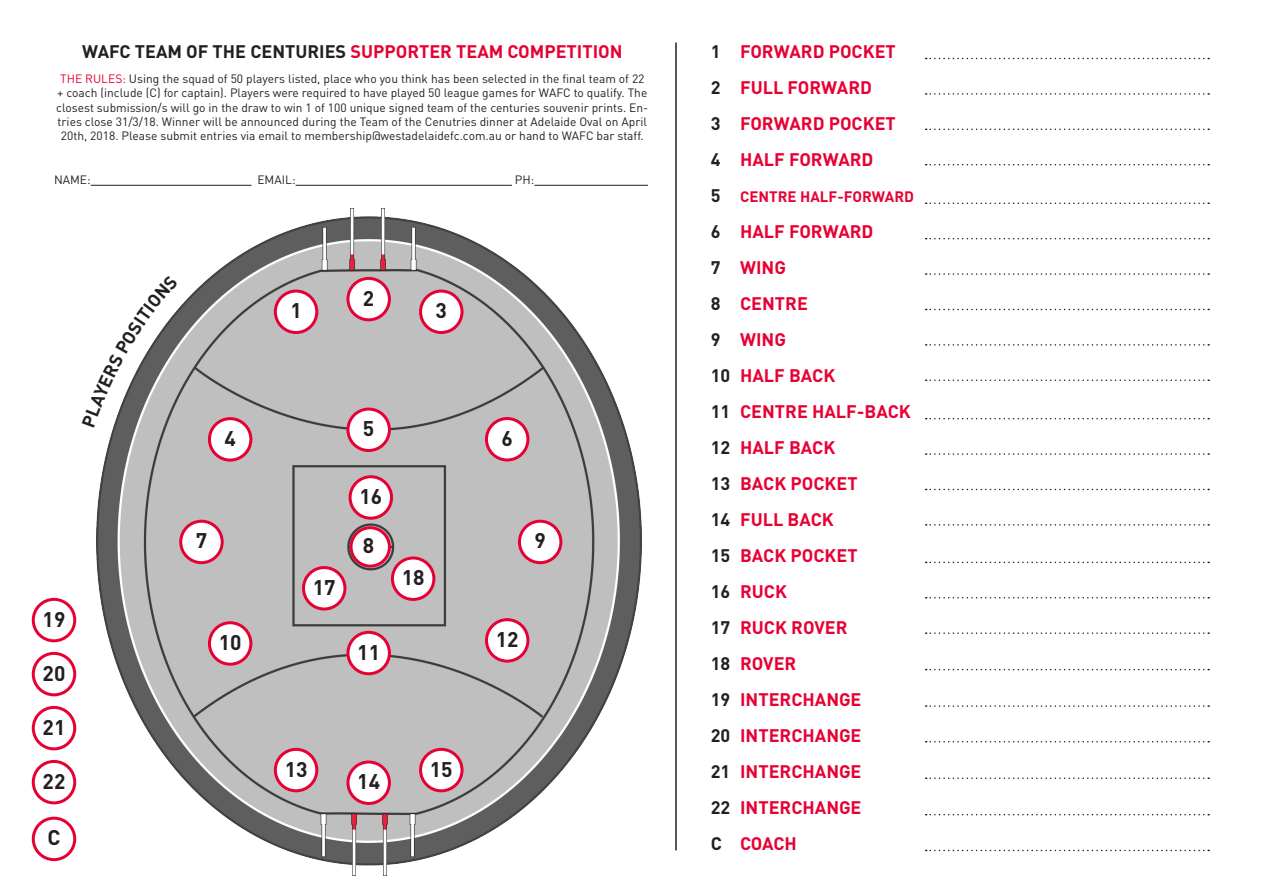
<style>
.page{position:relative;width:1263px;height:893px;background:#fff}
.page>*{position:absolute;margin:0;border:0;box-sizing:border-box;transform-origin:0 0}
.t1{font:700 21px "DIN Pro";color:#231f20}
.t2{font:700 18px "DIN Pro";color:#e70033}
.t3{font:700 18px "DIN Pro";color:#231f20}
.t4{font:700 15px "DIN Pro";color:#e70033}
.t5{font:12px/14.4px "DIN Pro";color:#231f20;text-align:center}
.s1{color:#231f20}
.s2{color:#e70033}
</style>
<div class="page">
<img style="left:96px;top:209px;width:545px;height:666px">
<div style="left:275px;top:291px;width:42px;height:41px;background:#fff;border-radius:50%"></div>
<div style="left:274px;top:290px;width:44px;height:44px;border:3px solid #e70033;border-radius:50%"></div>
<div style="left:348px;top:278px;width:41px;height:42px;background:#fff;border-radius:50%"></div>
<div style="left:346px;top:277px;width:45px;height:44px;border:3px solid #e70033;border-radius:50%"></div>
<div style="left:421px;top:291px;width:41px;height:41px;background:#fff;border-radius:50%"></div>
<div style="left:419px;top:290px;width:44px;height:44px;border:3px solid #e70033;border-radius:50%"></div>
<div style="left:209px;top:419px;width:42px;height:41px;background:#fff;border-radius:50%"></div>
<div style="left:208px;top:417px;width:44px;height:45px;border:3px solid #e70033;border-radius:50%"></div>
<div style="left:348px;top:409px;width:41px;height:41px;background:#fff;border-radius:50%"></div>
<div style="left:346px;top:408px;width:45px;height:44px;border:3px solid #e70033;border-radius:50%"></div>
<div style="left:486px;top:419px;width:42px;height:41px;background:#fff;border-radius:50%"></div>
<div style="left:485px;top:417px;width:44px;height:44px;border:3px solid #e70033;border-radius:50%"></div>
<div style="left:181px;top:521px;width:41px;height:42px;background:#fff;border-radius:50%"></div>
<div style="left:179px;top:520px;width:45px;height:44px;border:3px solid #e70033;border-radius:50%"></div>
<div style="left:351px;top:528px;width:38px;height:38px;background:#fff;border-radius:50%"></div>
<div style="left:350px;top:526px;width:41px;height:42px;border:3px solid #e70033;border-radius:50%"></div>
<div style="left:519px;top:521px;width:42px;height:42px;background:#fff;border-radius:50%"></div>
<div style="left:518px;top:520px;width:44px;height:44px;border:3px solid #e70033;border-radius:50%"></div>
<div style="left:350px;top:477px;width:42px;height:41px;background:#fff;border-radius:50%"></div>
<div style="left:349px;top:475px;width:44px;height:45px;border:3px solid #e70033;border-radius:50%"></div>
<div style="left:303px;top:568px;width:42px;height:41px;background:#fff;border-radius:50%"></div>
<div style="left:302px;top:566px;width:44px;height:44px;border:3px solid #e70033;border-radius:50%"></div>
<div style="left:392px;top:558px;width:42px;height:41px;background:#fff;border-radius:50%"></div>
<div style="left:391px;top:556px;width:44px;height:45px;border:3px solid #e70033;border-radius:50%"></div>
<div style="left:348px;top:632px;width:41px;height:42px;background:#fff;border-radius:50%"></div>
<div style="left:346px;top:631px;width:45px;height:44px;border:3px solid #e70033;border-radius:50%"></div>
<div style="left:486px;top:620px;width:42px;height:41px;background:#fff;border-radius:50%"></div>
<div style="left:485px;top:618px;width:44px;height:45px;border:3px solid #e70033;border-radius:50%"></div>
<div style="left:209px;top:623px;width:42px;height:41px;background:#fff;border-radius:50%"></div>
<div style="left:208px;top:621px;width:44px;height:45px;border:3px solid #e70033;border-radius:50%"></div>
<div style="left:348px;top:762px;width:41px;height:41px;background:#fff;border-radius:50%"></div>
<div style="left:346px;top:760px;width:45px;height:45px;border:3px solid #e70033;border-radius:50%"></div>
<div style="left:275px;top:749px;width:42px;height:42px;background:#fff;border-radius:50%"></div>
<div style="left:274px;top:748px;width:44px;height:44px;border:3px solid #e70033;border-radius:50%"></div>
<div style="left:421px;top:749px;width:41px;height:42px;background:#fff;border-radius:50%"></div>
<div style="left:419px;top:748px;width:44px;height:44px;border:3px solid #e70033;border-radius:50%"></div>
<div style="left:32px;top:652px;width:44px;height:44px;border:3px solid #e70033;border-radius:50%"></div>
<div style="left:32px;top:706px;width:44px;height:44px;border:3px solid #e70033;border-radius:50%"></div>
<div style="left:32px;top:760px;width:44px;height:44px;border:3px solid #e70033;border-radius:50%"></div>
<div style="left:32px;top:598px;width:44px;height:44px;border:3px solid #e70033;border-radius:50%"></div>
<svg style="left:926px;top:58px;width:283px;height:1px"></svg>
<svg style="left:926px;top:93px;width:283px;height:2px"></svg>
<svg style="left:926px;top:129px;width:283px;height:1px"></svg>
<svg style="left:926px;top:164px;width:283px;height:1px"></svg>
<svg style="left:926px;top:203px;width:283px;height:1px"></svg>
<svg style="left:926px;top:238px;width:283px;height:1px"></svg>
<svg style="left:926px;top:273px;width:283px;height:2px"></svg>
<svg style="left:926px;top:309px;width:283px;height:1px"></svg>
<svg style="left:926px;top:344px;width:283px;height:2px"></svg>
<svg style="left:926px;top:379px;width:283px;height:2px"></svg>
<svg style="left:926px;top:418px;width:283px;height:1px"></svg>
<svg style="left:926px;top:453px;width:283px;height:2px"></svg>
<svg style="left:926px;top:489px;width:283px;height:1px"></svg>
<svg style="left:926px;top:524px;width:283px;height:2px"></svg>
<svg style="left:926px;top:562px;width:283px;height:1px"></svg>
<svg style="left:926px;top:597px;width:283px;height:1px"></svg>
<svg style="left:926px;top:632px;width:283px;height:2px"></svg>
<svg style="left:926px;top:669px;width:283px;height:1px"></svg>
<svg style="left:926px;top:705px;width:283px;height:2px"></svg>
<svg style="left:926px;top:741px;width:283px;height:1px"></svg>
<svg style="left:926px;top:777px;width:283px;height:2px"></svg>
<svg style="left:926px;top:814px;width:283px;height:1px"></svg>
<hr style="left:675px;top:43px;width:2px;height:807px;background:#231f20">
<hr style="left:91px;top:185px;width:160px;height:1px;background:#231f20">
<hr style="left:296px;top:185px;width:216px;height:1px;background:#231f20">
<hr style="left:534px;top:185px;width:114px;height:1px;background:#231f20">
<svg style="left:926px;top:850px;width:283px;height:1px"></svg>
<div style="left:32px;top:817px;width:44px;height:44px;border:3px solid #e70033;border-radius:50%"></div>
<svg style="left:96px;top:245px;width:133px;height:244px"></svg>
<p class="t2" style="left:82px;top:39px;width:542px"><span class="s1">WAFC TEAM OF THE CENTURIES</span> SUPPORTER TEAM COMPETITION</p>
<p class="t5" style="left:56px;top:71px;width:593px"><span class="s2">THE RULES:</span> Using the squad of 50 players listed, place who you think has been selected in the final team of 22 + coach (include (C) for captain). Players were required to have played 50 league games for WAFC to qualify. The closest submission/s will go in the draw to win 1 of 100 unique signed team of the centuries souvenir prints. En&shy;tries close 31/3/18. Winner will be announced during the Team of the Cenutries dinner at Adelaide Oval on April 20th, 2018. Please submit entries via email to membership@westadelaidefc.com.au or hand to WAFC bar staff.</p>
<p class="t5" style="left:54px;top:172px;width:38px">NAME:</p>
<p class="t5" style="left:257px;top:172px;width:40px">EMAIL:</p>
<p class="t5" style="left:515px;top:172px;width:21px">PH:</p>
<p class="t1" style="left:224px;top:424px;width:13px">4</p>
<p class="t1" style="left:290px;top:296px;width:13px">1</p>
<p class="t1" style="left:363px;top:284px;width:13px">2</p>
<p class="t1" style="left:363px;top:414px;width:13px">5</p>
<p class="t1" style="left:359px;top:482px;width:24px">16</p>
<p class="t1" style="left:436px;top:296px;width:13px">3</p>
<p class="t1" style="left:501px;top:424px;width:13px">6</p>
<p class="t1" style="left:196px;top:527px;width:13px">7</p>
<p class="t1" style="left:363px;top:531px;width:13px">8</p>
<p class="t1" style="left:534px;top:527px;width:13px">9</p>
<p class="t1" style="left:43px;top:605px;width:24px">19</p>
<p class="t1" style="left:43px;top:659px;width:24px">20</p>
<p class="t1" style="left:43px;top:713px;width:24px">21</p>
<p class="t1" style="left:43px;top:767px;width:24px">22</p>
<p class="t1" style="left:47px;top:823px;width:15px">C</p>
<p class="t1" style="left:313px;top:573px;width:24px">17</p>
<p class="t1" style="left:402px;top:563px;width:24px">18</p>
<p class="t1" style="left:219px;top:628px;width:24px">10</p>
<p class="t1" style="left:496px;top:625px;width:24px">12</p>
<p class="t1" style="left:357px;top:638px;width:24px">11</p>
<p class="t1" style="left:285px;top:755px;width:24px">13</p>
<p class="t1" style="left:430px;top:755px;width:24px">15</p>
<p class="t1" style="left:357px;top:767px;width:24px">14</p>
<p class="t3" style="left:711px;top:39px;width:11px">1</p>
<p class="t3" style="left:711px;top:75px;width:11px">2</p>
<p class="t3" style="left:711px;top:111px;width:11px">3</p>
<p class="t3" style="left:711px;top:147px;width:11px">4</p>
<p class="t3" style="left:711px;top:183px;width:11px">5</p>
<p class="t3" style="left:711px;top:219px;width:11px">6</p>
<p class="t3" style="left:711px;top:255px;width:11px">7</p>
<p class="t3" style="left:711px;top:291px;width:11px">8</p>
<p class="t3" style="left:711px;top:327px;width:11px">9</p>
<p class="t3" style="left:711px;top:363px;width:21px">10</p>
<p class="t3" style="left:711px;top:399px;width:21px">11</p>
<p class="t3" style="left:711px;top:435px;width:21px">12</p>
<p class="t3" style="left:711px;top:471px;width:21px">13</p>
<p class="t3" style="left:711px;top:507px;width:21px">14</p>
<p class="t3" style="left:711px;top:543px;width:21px">15</p>
<p class="t3" style="left:711px;top:579px;width:21px">16</p>
<p class="t3" style="left:711px;top:615px;width:21px">17</p>
<p class="t3" style="left:711px;top:651px;width:21px">18</p>
<p class="t3" style="left:711px;top:687px;width:21px">19</p>
<p class="t3" style="left:711px;top:723px;width:21px">20</p>
<p class="t3" style="left:711px;top:759px;width:21px">21</p>
<p class="t3" style="left:711px;top:795px;width:21px">22</p>
<p class="t3" style="left:711px;top:831px;width:13px">C</p>
<p class="t2" style="left:740px;top:39px;width:157px">FORWARD POCKET</p>
<p class="t2" style="left:740px;top:75px;width:133px">FULL FORWARD</p>
<p class="t2" style="left:740px;top:111px;width:157px">FORWARD POCKET</p>
<p class="t2" style="left:740px;top:147px;width:135px">HALF FORWARD</p>
<p class="t4" style="left:740px;top:187px;width:176px">CENTRE HALF-FORWARD</p>
<p class="t2" style="left:740px;top:219px;width:135px">HALF FORWARD</p>
<p class="t2" style="left:740px;top:255px;width:47px">WING</p>
<p class="t2" style="left:740px;top:291px;width:69px">CENTRE</p>
<p class="t2" style="left:740px;top:327px;width:47px">WING</p>
<p class="t2" style="left:740px;top:363px;width:97px">HALF BACK</p>
<p class="t2" style="left:740px;top:399px;width:172px">CENTRE HALF-BACK</p>
<p class="t2" style="left:740px;top:435px;width:97px">HALF BACK</p>
<p class="t2" style="left:740px;top:471px;width:119px">BACK POCKET</p>
<p class="t2" style="left:740px;top:507px;width:95px">FULL BACK</p>
<p class="t2" style="left:740px;top:543px;width:119px">BACK POCKET</p>
<p class="t2" style="left:740px;top:579px;width:48px">RUCK</p>
<p class="t2" style="left:740px;top:615px;width:109px">RUCK ROVER</p>
<p class="t2" style="left:740px;top:651px;width:58px">ROVER</p>
<p class="t2" style="left:740px;top:687px;width:123px">INTERCHANGE</p>
<p class="t2" style="left:740px;top:723px;width:123px">INTERCHANGE</p>
<p class="t2" style="left:740px;top:759px;width:123px">INTERCHANGE</p>
<p class="t2" style="left:740px;top:795px;width:123px">INTERCHANGE</p>
<p class="t2" style="left:740px;top:831px;width:58px">COACH</p>
</div>
